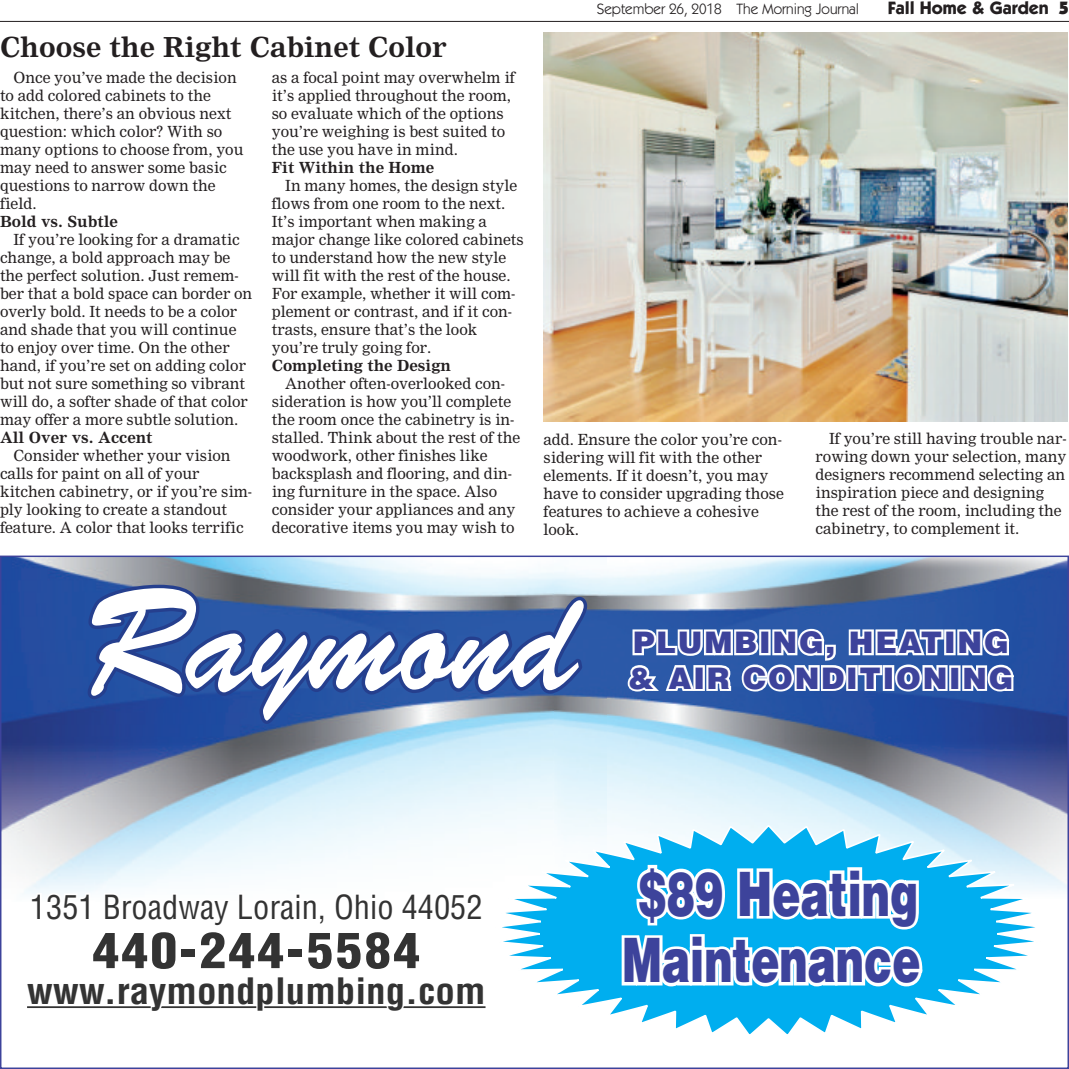
<style>
.page{position:relative;width:1069px;height:1069px;background:#fff}
.page>*{position:absolute;margin:0;border:0;box-sizing:border-box;transform-origin:0 0}
.t1{font:147.15px "Brush Script";color:#fff;scale:.88 1}
.t2{font:900 61.2px/66.9px "Helvetica";color:#3d439b;scale:.69 1}
.t3{font:900 condensed 47.85px "Helvetica";letter-spacing:.05em;color:#333;scale:1.1 1}
.t4{font:700 condensed 35.4px "Helvetica";color:#333;scale:1.1 1}
.t5{font:condensed 32.4px "Helvetica";color:#333}
.t6{font:900 29.7px/35.7px "Helvetica";letter-spacing:.06em;color:#3d439b}
.t7{font:700 27px "Nimrod";color:#231f20}
.t8{font:700 18px "Itc Kabel";color:#231f20}
.t9{font:15px/18px "Nimrod";color:#231f20}
.t10{font:700 15px "Nimrod";color:#231f20}
.t11{font:15px "Itc Kabel";color:#231f20}
.s1{font-weight:900}
.s2{font-size:29.4px}
</style>
<div class="page">
<hr style="left:0;top:21px;width:1068px;height:1px;background:#231f20">
<img style="left:543px;top:32px;width:524px;height:389px">
<img style="left:2px;top:557px;width:552px;height:308px">
<img style="left:606px;top:557px;width:460px;height:334px">
<img style="left:554px;top:557px;width:52px;height:266px">
<svg style="left:84px;top:581px;width:506px;height:146px;background:#4465a4"></svg>
<svg style="left:625px;top:607px;width:390px;height:88px"></svg>
<svg style="left:24px;top:856px;width:459px;height:152px"></svg>
<svg style="left:483px;top:823px;width:570px;height:212px"></svg>
<svg style="left:618px;top:861px;width:307px;height:136px"></svg>
<h3 class="t7" style="left:0;top:36px;width:448px">Choose the Right Cabinet Color</h3>
<p class="t9" style="left:0;top:69px;width:245px;text-indent:14px">Once you’ve made the decision to add colored cabinets to the kitchen, there’s an obvious next question: which color? With so many options to choose from, you may need to answer some basic questions to narrow down the field.</p>
<p class="t10" style="left:0;top:215px;width:119px">Bold vs. Subtle</p>
<p class="t9" style="left:0;top:231px;width:254px;text-indent:14px">If you’re looking for a dramatic change, a bold approach may be the perfect solution. Just remem&shy;ber that a bold space can border on overly bold. It needs to be a color and shade that you will continue to enjoy over time. On the other hand, if you’re set on adding color but not sure something so vibrant will do, a softer shade of that color may offer a more subtle solution.</p>
<p class="t10" style="left:0;top:431px;width:154px">All Over vs. Accent</p>
<p class="t9" style="left:0;top:447px;width:253px;text-indent:14px">Consider whether your vision calls for paint on all of your kitchen cabinetry, or if you’re sim&shy;ply looking to create a standout feature. A color that looks terrific</p>
<p class="t9" style="left:272px;top:69px;width:245px">as a focal point may overwhelm if it’s applied throughout the room, so evaluate which of the options you’re weighing is best suited to the use you have in mind.</p>
<p class="t10" style="left:272px;top:161px;width:164px">Fit Within the Home</p>
<p class="t9" style="left:272px;top:177px;width:253px;text-indent:14px">In many homes, the design style flows from one room to the next.<br>It’s important when making a major change like colored cabinets to understand how the new style will fit with the rest of the house.<br>For example, whether it will com&shy;plement or contrast, and if it con&shy;trasts, ensure that’s the look you’re truly going for.</p>
<p class="t10" style="left:272px;top:359px;width:181px">Completing the Design</p>
<p class="t9" style="left:272px;top:375px;width:250px;text-indent:14px">Another often-overlooked con&shy;sideration is how you’ll complete the room once the cabinetry is in&shy;stalled. Think about the rest of the woodwork, other finishes like backsplash and flooring, and din&shy;ing furniture in the space. Also consider your appliances and any decorative items you may wish to</p>
<p class="t11" style="left:596px;top:4px;width:264px">September 26, 2018 The Morning Journal</p>
<p class="t8" style="left:887px;top:2px;width:183px">Fall Home &amp; Garden <span class="s1">5</span></p>
<p class="t9" style="left:543px;top:431px;width:242px">add. Ensure the color you’re con&shy;sidering will fit with the other elements. If it doesn’t, you may have to consider upgrading those features to achieve a cohesive look.</p>
<p class="t9" style="left:815px;top:430px;width:252px;text-indent:14px">If you’re still having trouble nar&shy;rowing down your selection, many designers recommend selecting an inspiration piece and designing the rest of the room, including the cabinetry, to complement it.</p>
<h1 class="t1" style="left:85px;top:558px;width:561px">Raymond</h1>
<h3 class="t6" style="left:628px;top:627px;width:386px">PLUMBING, HEATING &amp; AIR CONDITION<span class="s2">ING</span></h3>
<h3 class="t5" style="left:30px;top:886px;width:454px">1351 Broadway Lorain, Ohio 44052</h3>
<h3 class="t3" style="left:93px;top:919px;width:299px">440-244-5584</h3>
<h3 class="t4" style="left:27px;top:968px;width:418px">www.raymondplumbing.com</h3>
<h2 class="t2" style="left:622px;top:865px;width:434px">$89 HEATING<br>MAINTENANCE</h2>
</div>
